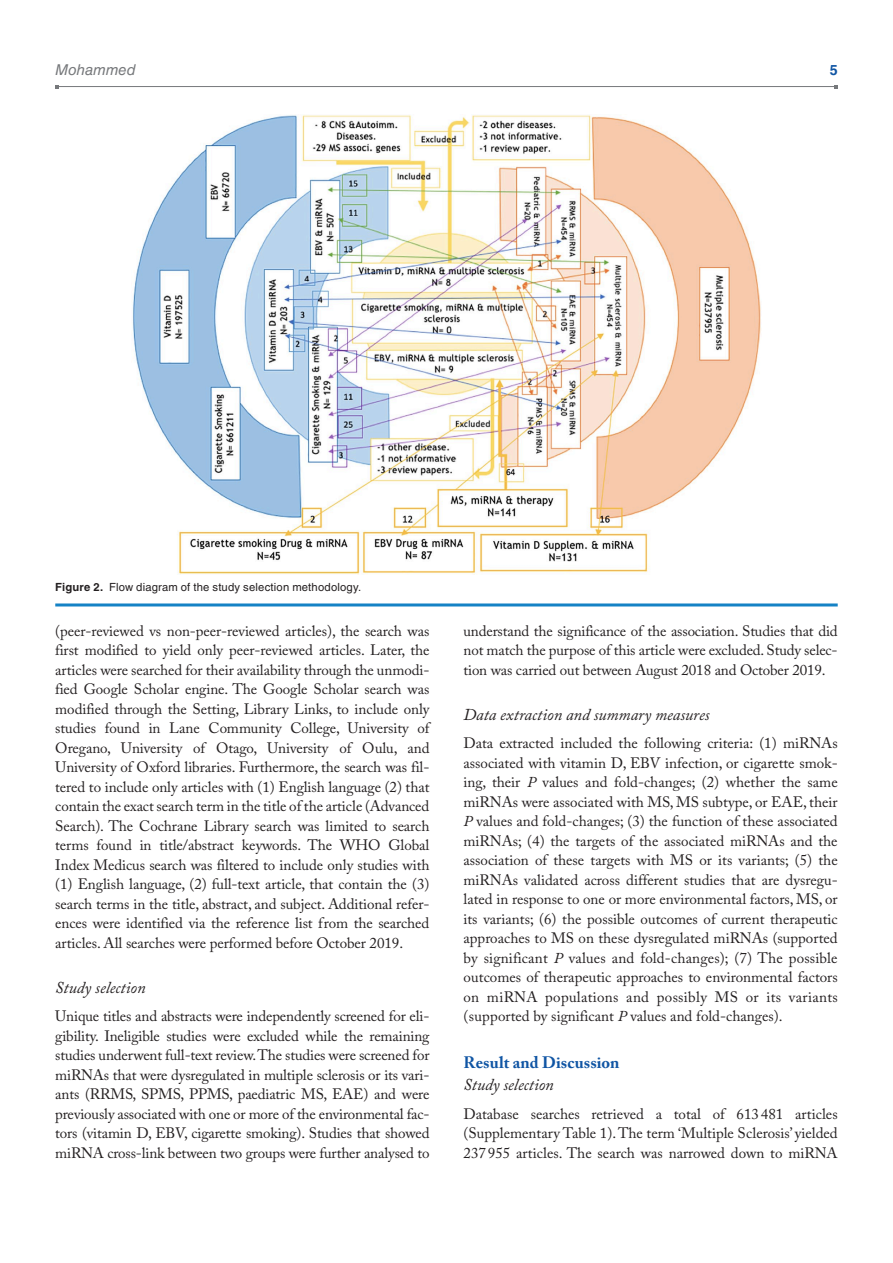
<style>
.page{position:relative;width:893px;height:1263px;background:#fff}
.page>*{position:absolute;margin:0;border:0;box-sizing:border-box;transform-origin:0 0}
.t1{font:italic 16.5px "Adobe Caslon Pro";color:#231f20}
.t2{font:700 16.5px "Adobe Caslon Pro";letter-spacing:.005em;color:#1055a4}
.t3{font:15px/19.5px "Adobe Caslon Pro";letter-spacing:-.005em;color:#231f20;text-align:justify}
.t4{font:italic 15px "Helvetica LT Std";color:#76787b}
.t5{font:700 14.25px "Helvetica LT Std";color:#1055a4}
.t6{font:11.25px "Helvetica LT Std";letter-spacing:.015em;color:#231f20}
.s1{font-weight:700}
.s2{font-style:italic}
</style>
<div class="page">
<hr style="left:57px;top:86px;width:779px;height:1px;background:#76787b">
<hr style="left:55px;top:603px;width:783px;height:3px;background:#1582c5">
<img style="left:132px;top:115px;width:629px;height:459px">
<p class="t4" style="left:55px;top:61px;width:82px">Mohammed</p>
<p class="t5" style="left:830px;top:61px;width:9px">5</p>
<p class="t6" style="left:55px;top:580px;width:308px"><span class="s1">Figure 2.</span> Flow diagram of the study selection methodology.</p>
<p class="t3" style="left:55px;top:621px;width:376px">(peer-reviewed vs non-peer-reviewed articles), the search was first modified to yield only peer-reviewed articles. Later, the articles were searched for their availability through the unmodi&shy;fied Google Scholar engine. The Google Scholar search was modified through the Setting, Library Links, to include only studies found in Lane Community College, University of Oregano, University of Otago, University of Oulu, and University of Oxford libraries. Furthermore, the search was fil&shy;tered to include only articles with (1) English language (2) that contain the exact search term in the title of the article (Advanced Search). The Cochrane Library search was limited to search terms found in title/abstract keywords. The WHO Global Index Medicus search was filtered to include only studies with (1) English language, (2) full-text article, that contain the (3) search terms in the title, abstract, and subject. Additional refer&shy;ences were identified via the reference list from the searched articles. All searches were performed before October 2019.</p>
<p class="t1" style="left:55px;top:977px;width:92px">Study selection</p>
<p class="t3" style="left:55px;top:1006px;width:376px">Unique titles and abstracts were independently screened for eli&shy;gibility. Ineligible studies were excluded while the remaining studies underwent full-text review. The studies were screened for miRNAs that were dysregulated in multiple sclerosis or its vari&shy;ants (RRMS, SPMS, PPMS, paediatric MS, EAE) and were previously associated with one or more of the environmental fac&shy;tors (vitamin D, EBV, cigarette smoking). Studies that showed miRNA cross-link between two groups were further analysed to</p>
<p class="t3" style="left:463px;top:621px;width:376px">understand the significance of the association. Studies that did not match the purpose of this article were excluded. Study selec&shy;tion was carried out between August 2018 and October 2019.</p>
<p class="t1" style="left:463px;top:704px;width:248px">Data extraction and summary measures</p>
<p class="t3" style="left:463px;top:733px;width:376px">Data extracted included the following criteria: (1) miRNAs associated with vitamin D, EBV infection, or cigarette smok&shy;ing, their <span class="s2">P</span> values and fold-changes; (2) whether the same miRNAs were associated with MS, MS subtype, or EAE, their <span class="s2">P</span> values and fold-changes; (3) the function of these associated miRNAs; (4) the targets of the associated miRNAs and the association of these targets with MS or its variants; (5) the miRNAs validated across different studies that are dysregu&shy;lated in response to one or more environmental factors, MS, or its variants; (6) the possible outcomes of current therapeutic approaches to MS on these dysregulated miRNAs (supported by significant <span class="s2">P</span> values and fold-changes); (7) The possible outcomes of therapeutic approaches to environmental factors on miRNA populations and possibly MS or its variants (supported by significant <span class="s2">P</span> values and fold-changes).</p>
<p class="t2" style="left:463px;top:1052px;width:157px">Result and Discussion</p>
<p class="t1" style="left:463px;top:1075px;width:92px">Study selection</p>
<p class="t3" style="left:463px;top:1104px;width:376px">Database searches retrieved a total of 613481 articles (Supplementary Table 1). The term ‘Multiple Sclerosis’ yielded 237955 articles. The search was narrowed down to miRNA</p>
</div>
